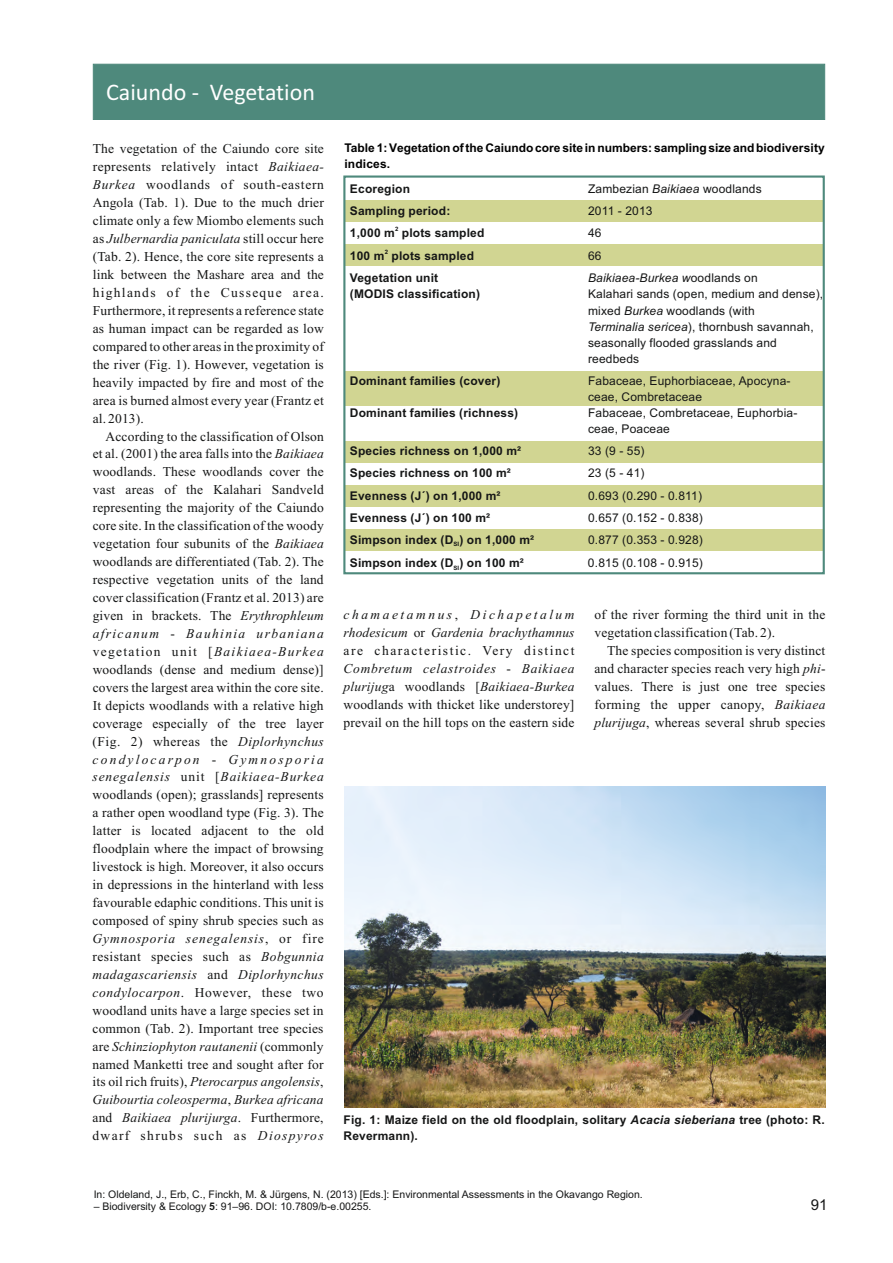
<style>
.page{position:relative;width:893px;height:1263px;background:#fff}
.page>*{position:absolute;margin:0;border:0;box-sizing:border-box;transform-origin:0 0}
.t1{font:24px "Calibri";color:#fff}
.t2{font:15px "Arial";color:#151616}
.t3{font:13.5px/18px "Times New Roman";letter-spacing:.01em;color:#151616;text-align:justify}
.t4{font:700 12px/16px "Arial";letter-spacing:.015em;color:#151616}
.t5{font:12px/16px "Arial";letter-spacing:.015em;color:#151616}
.t6{font:700 12px/16px "Arial";color:#000}
.t7{font:italic 12px "Arial";letter-spacing:.015em;color:#151616}
.t8{font:10.5px "Arial";color:#151616}
.t9{font:700 6px "Arial";color:#151616}
.s1{font-style:italic}
.s2{font-style:normal}
.s3{font-weight:700}
</style>
<div class="page">
<div style="left:93px;top:64px;width:732px;height:56px;background:#4e897c"></div>
<div style="left:344px;top:529px;width:480px;height:22px;background:#d1d592"></div>
<div style="left:344px;top:485px;width:480px;height:21px;background:#d1d592"></div>
<div style="left:344px;top:442px;width:480px;height:21px;background:#d1d592"></div>
<div style="left:344px;top:372px;width:480px;height:34px;background:#d1d592"></div>
<div style="left:344px;top:245px;width:480px;height:21px;background:#d1d592"></div>
<div style="left:344px;top:200px;width:480px;height:21px;background:#d1d592"></div>
<div style="left:343px;top:175px;width:482px;height:399px;border:2px solid #4e897c"></div>
<img style="left:344px;top:786px;width:481px;height:322px">
<h1 class="t1" style="left:106px;top:82px;width:211px">Caiundo - Vegetation</h1>
<p class="t3" style="left:93px;top:141px;width:233px">The vegetation of the Caiundo core site represents relatively intact <span class="s1">Baikiaea-Burkea</span> woodlands of south-eastern Angola (Tab. 1). Due to the much drier climate only a few Miombo elements such as <span class="s1">Julbernardia paniculata</span> still occur here (Tab. 2). Hence, the core site represents a link between the Mashare area and the highlands of the Cusseque area.<br>Furthermore, it represents a reference state as human impact can be regarded as low compared to other areas in the proximity of the river (Fig. 1). However, vegetation is heavily impacted by fire and most of the area is burned almost every year (Frantz et al. 2013).</p>
<p class="t3" style="left:93px;top:428px;width:233px;text-indent:13px">According to the classification of Olson et al. (2001) the area falls into the <span class="s1">Baikiaea </span>woodlands. These woodlands cover the vast areas of the Kalahari Sandveld representing the majority of the Caiundo core site. In the classification of the woody vegetation four subunits of the <span class="s1">Baikiaea </span>woodlands are differentiated (Tab. 2). The respective vegetation units of the land cover classification (Frantz et al. 2013) are given in brackets. The <span class="s1">Erythrophleum africanum</span> - <span class="s1">Bauhinia urbaniana </span>vegetation unit [<span class="s1">Baikiaea-Burkea </span>woodlands (dense and medium dense)] covers the largest area within the core site.<br>It depicts woodlands with a relative high coverage especially of the tree layer (Fig. 2) whereas the <span class="s1">Diplorhynchus condylocarpon</span> - <span class="s1">Gymnosporia senegalensis</span> unit [<span class="s1">Baikiaea-Burkea </span>woodlands (open); grasslands] represents a rather open woodland type (Fig. 3). The latter is located adjacent to the old floodplain where the impact of browsing livestock is high. Moreover, it also occurs in depressions in the hinterland with less favourable edaphic conditions. This unit is composed of spiny shrub species such as <span class="s1">Gymnosporia senegalensis</span>, or fire resistant species such as <span class="s1">Bobgunnia madagascariensis</span> and <span class="s1">Diplorhynchus condylocarpon</span>. However, these two woodland units have a large species set in common (Tab. 2). Important tree species are <span class="s1">Schinziophyton rautanenii</span> (commonly named Manketti tree and sought after for its oil rich fruits), <span class="s1">Pterocarpus angolensis</span>, <span class="s1">Guibourtia coleosperma</span>, <span class="s1">Burkea africana </span>and <span class="s1">Baikiaea plurijurga</span>. Furthermore, dwarf shrubs such as <span class="s1">Diospyros</span></p>
<p class="t6" style="left:344px;top:141px;width:482px">Table 1: Vegetation of the Caiundo core site in numbers: sampling size and biodiversity indices.</p>
<p class="t4" style="left:350px;top:181px;width:62px">Ecoregion</p>
<p class="t5" style="left:588px;top:181px;width:175px">Zambezian <span class="s1">Baikiaea</span> woodlands</p>
<p class="t4" style="left:350px;top:203px;width:102px">Sampling period:</p>
<p class="t5" style="left:588px;top:203px;width:66px">2011 - 2013</p>
<p class="t9" style="left:395px;top:227px;width:5px">2</p>
<p class="t4" style="left:350px;top:226px;width:136px">1,000 m plots sampled</p>
<p class="t5" style="left:588px;top:226px;width:15px">46</p>
<p class="t9" style="left:385px;top:250px;width:5px">2</p>
<p class="t4" style="left:350px;top:249px;width:126px">100 m plots sampled</p>
<p class="t5" style="left:588px;top:249px;width:15px">66</p>
<p class="t4" style="left:350px;top:271px;width:90px">Vegetation unit</p>
<p class="t7" style="left:588px;top:274px;width:171px">Baikiaea-Burkea w<span class="s2">oodlands on</span></p>
<p class="t4" style="left:350px;top:287px;width:132px">(MODIS classification)</p>
<p class="t5" style="left:588px;top:287px;width:237px">Kalahari sands (open, medium and dense), mixed <span class="s1">Burkea</span> woodlands (with<br><span class="s1">Terminalia sericea</span>), thornbush savannah, seasonally flooded grasslands and reedbeds</p>
<p class="t4" style="left:350px;top:374px;width:152px">Dominant families (cover)</p>
<p class="t5" style="left:588px;top:374px;width:204px">Fabaceae, Euphorbiaceae, Apocyna&shy;ceae, Combretaceae</p>
<p class="t4" style="left:350px;top:406px;width:170px">Dominant families (richness)</p>
<p class="t5" style="left:588px;top:406px;width:211px">Fabaceae, Combretaceae, Euphorbia&shy;ceae, Poaceae</p>
<p class="t4" style="left:350px;top:444px;width:173px">Species richness on 1,000 m²</p>
<p class="t5" style="left:588px;top:444px;width:58px">33 (9 - 55)</p>
<p class="t4" style="left:350px;top:466px;width:162px">Species richness on 100 m²</p>
<p class="t5" style="left:588px;top:466px;width:58px">23 (5 - 41)</p>
<p class="t4" style="left:350px;top:488px;width:152px">Evenness (J´) on 1,000 m²</p>
<p class="t5" style="left:588px;top:488px;width:116px">0.693 (0.290 - 0.811)</p>
<p class="t4" style="left:350px;top:510px;width:142px">Evenness (J´) on 100 m²</p>
<p class="t5" style="left:588px;top:510px;width:116px">0.657 (0.152 - 0.838)</p>
<p class="t4" style="left:350px;top:533px;width:186px">Simpson index (D ) on 1,000 m²</p>
<p class="t5" style="left:588px;top:533px;width:116px">0.877 (0.353 - 0.928)</p>
<p class="t9" style="left:454px;top:542px;width:7px">SI</p>
<p class="t4" style="left:350px;top:556px;width:176px">Simpson index (D ) on 100 m²</p>
<p class="t5" style="left:588px;top:556px;width:116px">0.815 (0.108 - 0.915)</p>
<p class="t9" style="left:454px;top:565px;width:7px">SI</p>
<p class="t3" style="left:344px;top:607px;width:233px"><span class="s1">chamaetamnus</span>, <span class="s1">Dichapetalum rhodesicum</span> or <span class="s1">Gardenia brachythamnus </span>are characteristic. Very distinct <span class="s1">Combretum celastroides</span> - <span class="s1">Baikiaea plurijug</span>a woodlands [<span class="s1">Baikiaea-Burkea </span>woodlands with thicket like understorey] prevail on the hill tops on the eastern side</p>
<p class="t3" style="left:594px;top:607px;width:232px">of the river forming the third unit in the vegetation classification (Tab. 2).</p>
<p class="t3" style="left:594px;top:643px;width:233px;text-indent:13px">The species composition is very distinct and character species reach very high <span class="s1">phi&shy;</span>values. There is just one tree species forming the upper canopy, <span class="s1">Baikiaea plurijuga</span>, whereas several shrub species</p>
<p class="t4" style="left:344px;top:1112px;width:483px">Fig. 1: Maize field on the old floodplain, solitary <span class="s1">Acacia sieberiana</span> tree (photo: R.<br>Revermann).</p>
<p class="t8" style="left:94px;top:1190px;width:551px">In: Oldeland, J., Erb, C., Finckh, M. &amp; Jürgens, N. (2013) [Eds.]: Environmental Assessments in the Okavango Region.</p>
<p class="t8" style="left:94px;top:1202px;width:279px">– Biodiversity &amp; Ecology <span class="s3">5</span>: 91–96. DOI: 10.7809/b-e.00255.</p>
<p class="t2" style="left:811px;top:1199px;width:18px">91</p>
</div>
